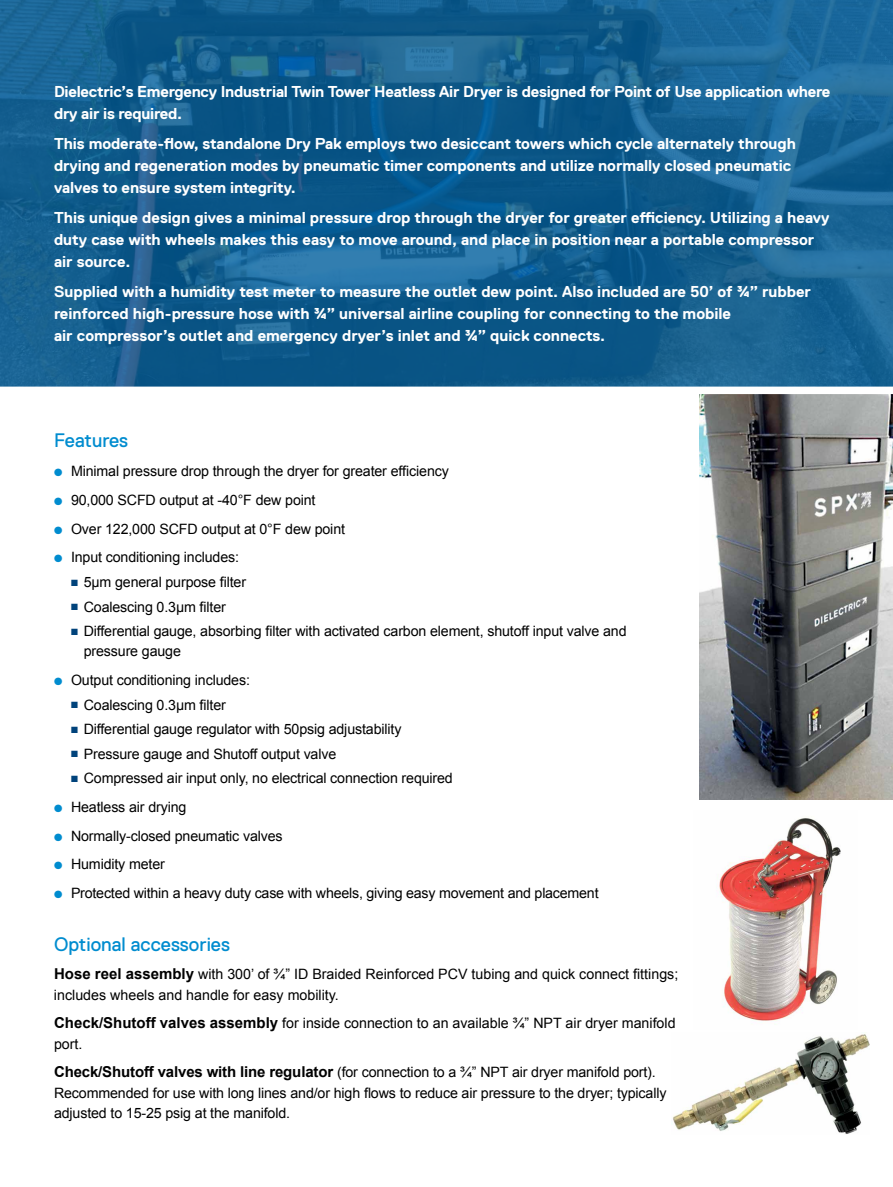
<style>
.page{position:relative;width:893px;height:1187px;background:#fff}
.page>*{position:absolute;margin:0;border:0;box-sizing:border-box;transform-origin:0 0}
.t1{font:19.5px "Replica Std";color:#008ccf}
.t2{font:700 15.75px/21.8px "Replica Std";letter-spacing:-.005em;color:#fff}
.t3{font:14.25px/20.2px "Arial";letter-spacing:-.01em;color:#000}
.s1{color:#008ccf}
.s2{color:#00437b}
.s3{font-weight:700;font-size:15px}
</style>
<div class="page">
<img style="left:672px;top:1034px;width:198px;height:100px">
<img style="left:699px;top:394px;width:194px;height:405px">
<img style="left:719px;top:818px;width:122px;height:205px">
<svg style="left:0;top:0;width:893px;height:386px;background:#135e8f"></svg>
<p class="t2" style="left:54px;top:81px;width:778px">Dielectric’s Emergency Industrial Twin Tower Heatless Air Dryer is designed for Point of Use application where dry air is required.</p>
<p class="t2" style="left:54px;top:133px;width:743px">This moderate-flow, standalone Dry Pak employs two desiccant towers which cycle alternately through drying and regeneration modes by pneumatic timer components and utilize normally closed pneumatic valves to ensure system integrity.</p>
<p class="t2" style="left:54px;top:207px;width:777px">This unique design gives a minimal pressure drop through the dryer for greater efficiency. Utilizing a heavy duty case with wheels makes this easy to move around, and place in position near a portable compressor air source.</p>
<p class="t2" style="left:54px;top:281px;width:758px">Supplied with a humidity test meter to measure the outlet dew point. Also included are 50’ of ¾” rubber reinforced high-pressure hose with ¾” universal airline coupling for connecting to the mobile<br>air compressor’s outlet and emergency dryer’s inlet and ¾” quick connects.</p>
<h1 class="t1" style="left:54px;top:430px;width:76px">Features</h1>
<p class="t3" style="left:54px;top:461px;width:396px"><span class="s1">●</span> Minimal pressure drop through the dryer for greater efficiency</p>
<p class="t3" style="left:54px;top:490px;width:263px"><span class="s1">●</span> 90,000 SCFD output at -40°F dew point</p>
<p class="t3" style="left:54px;top:518px;width:293px"><span class="s1">●</span> Over 122,000 SCFD output at 0°F dew point</p>
<p class="t3" style="left:54px;top:547px;width:187px"><span class="s1">●</span> Input conditioning includes:</p>
<p class="t3" style="left:71px;top:572px;width:177px"><span class="s2">■</span> 5μm general purpose filter</p>
<p class="t3" style="left:71px;top:596px;width:156px"><span class="s2">■</span> Coalescing 0.3μm filter</p>
<p class="t3" style="left:84px;top:621px;width:544px;text-indent:-13px"><span class="s2">■</span> Differential gauge, absorbing filter with activated carbon element, shutoff input valve and pressure gauge</p>
<p class="t3" style="left:54px;top:670px;width:197px"><span class="s1">●</span> Output conditioning includes:</p>
<p class="t3" style="left:71px;top:694px;width:156px"><span class="s2">■</span> Coalescing 0.3μm filter</p>
<p class="t3" style="left:71px;top:719px;width:332px"><span class="s2">■</span> Differential gauge regulator with 50psig adjustability</p>
<p class="t3" style="left:71px;top:743px;width:267px"><span class="s2">■</span> Pressure gauge and Shutoff output valve</p>
<p class="t3" style="left:71px;top:768px;width:383px"><span class="s2">■</span> Compressed air input only, no electrical connection required</p>
<p class="t3" style="left:54px;top:796px;width:134px"><span class="s1">●</span> Heatless air drying</p>
<p class="t3" style="left:54px;top:825px;width:230px"><span class="s1">●</span> Normally-closed pneumatic valves</p>
<p class="t3" style="left:54px;top:854px;width:112px"><span class="s1">●</span> Humidity meter</p>
<p class="t3" style="left:54px;top:883px;width:546px"><span class="s1">●</span> Protected within a heavy duty case with wheels, giving easy movement and placement</p>
<h1 class="t1" style="left:54px;top:932px;width:178px">Optional accessories</h1>
<p class="t3" style="left:54px;top:964px;width:626px"><span class="s3">Hose reel assembly</span> with 300’ of ¾” ID Braided Reinforced PCV tubing and quick connect fittings; includes wheels and handle for easy mobility.</p>
<p class="t3" style="left:54px;top:1013px;width:623px"><span class="s3">Check/Shutoff valves assembly</span> for inside connection to an available ¾” NPT air dryer manifold port.</p>
<p class="t3" style="left:54px;top:1062px;width:614px"><span class="s3">Check/Shutoff valves with line regulator</span> (for connection to a ¾” NPT air dryer manifold port).<br>Recommended for use with long lines and/or high flows to reduce air pressure to the dryer; typically adjusted to 15-25 psig at the manifold.</p>
</div>
